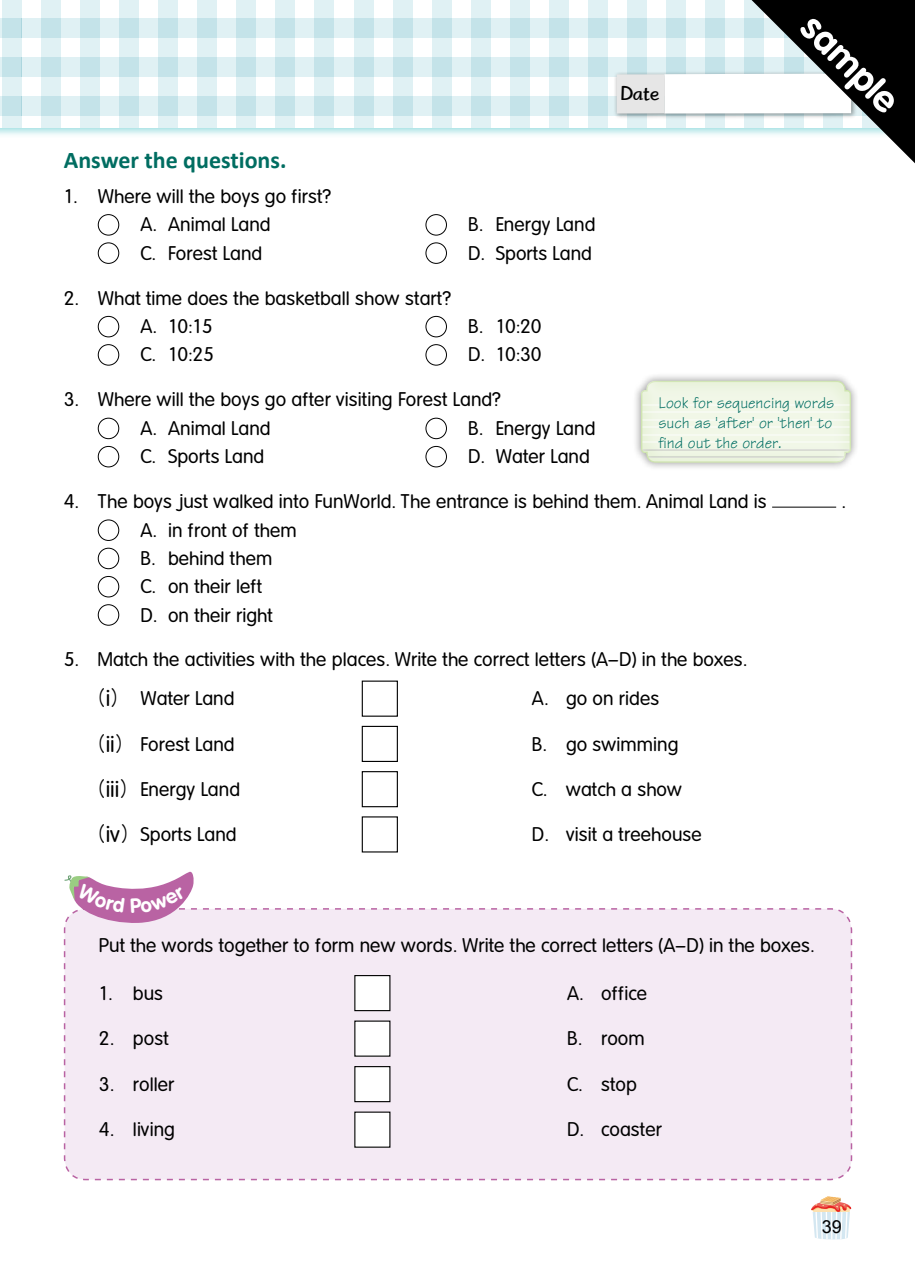
<style>
.page{position:relative;width:915px;height:1263px;background:#fff}
.page>*{position:absolute;margin:0;border:0;box-sizing:border-box;transform-origin:0 0}
.t1{font:700 37.5px "EPHVAG Round";color:#fff}
.t2{font:700 24px "Calibri";color:#006d61}
.t3{font:21px "Highlander Book EPH";color:#000}
.t4{font:300 19.5px/28.7px "EPHVAG Round";color:#000}
.t5{font:18px "Arial";color:#000}
.t6{font:16.5px/19.8px "Tekton";color:#006d61}
.s1{font-family:"EPHVAG Round 2010";font-size:22.5px}
</style>
<div class="page">
<svg style="left:811px;top:1196px;width:40px;height:44px"></svg>
<div style="left:0;top:0;width:914px;height:138px;background:#26b7bc;opacity:.5"></div>
<div style="left:0;top:0;width:914px;height:128px;background:#fff"></div>
<div style="left:2px;top:0;width:19px;height:128px;background:#e0f1f4"></div>
<div style="left:0;top:18px;width:21px;height:19px;background:#c4e3e9"></div>
<div style="left:0;top:57px;width:21px;height:19px;background:#c4e3e9"></div>
<div style="left:0;top:96px;width:21px;height:19px;background:#c4e3e9"></div>
<div style="left:41px;top:0;width:20px;height:128px;background:#e0f1f4"></div>
<div style="left:80px;top:0;width:20px;height:128px;background:#e0f1f4"></div>
<div style="left:119px;top:0;width:20px;height:128px;background:#e0f1f4"></div>
<div style="left:158px;top:0;width:20px;height:128px;background:#e0f1f4"></div>
<div style="left:197px;top:0;width:20px;height:128px;background:#e0f1f4"></div>
<div style="left:236px;top:0;width:20px;height:128px;background:#e0f1f4"></div>
<div style="left:275px;top:0;width:20px;height:128px;background:#e0f1f4"></div>
<div style="left:314px;top:0;width:20px;height:128px;background:#e0f1f4"></div>
<svg style="left:21px;top:18px;width:313px;height:19px;background:#d1e9ee"></svg>
<svg style="left:21px;top:57px;width:313px;height:19px;background:#d1e9ee"></svg>
<svg style="left:21px;top:96px;width:313px;height:19px;background:#d1e9ee"></svg>
<div style="left:353px;top:0;width:20px;height:128px;background:#e0f1f4"></div>
<div style="left:393px;top:0;width:19px;height:128px;background:#e0f1f4"></div>
<div style="left:432px;top:0;width:19px;height:128px;background:#e0f1f4"></div>
<div style="left:471px;top:0;width:19px;height:128px;background:#e0f1f4"></div>
<div style="left:510px;top:0;width:19px;height:128px;background:#e0f1f4"></div>
<div style="left:549px;top:0;width:19px;height:128px;background:#e0f1f4"></div>
<div style="left:588px;top:0;width:19px;height:128px;background:#e0f1f4"></div>
<svg style="left:334px;top:18px;width:282px;height:19px;background:#d2eaee"></svg>
<svg style="left:334px;top:57px;width:282px;height:19px;background:#d2eaee"></svg>
<svg style="left:334px;top:96px;width:279px;height:19px;background:#d1e9ee"></svg>
<div style="left:98px;top:214px;width:21px;height:21px;border:1px solid #000;border-radius:50%"></div>
<div style="left:425px;top:214px;width:21px;height:21px;border:1px solid #000;border-radius:50%"></div>
<div style="left:98px;top:242px;width:21px;height:22px;border:1px solid #000;border-radius:50%"></div>
<div style="left:425px;top:242px;width:21px;height:22px;border:1px solid #000;border-radius:50%"></div>
<div style="left:98px;top:316px;width:21px;height:21px;border:1px solid #000;border-radius:50%"></div>
<div style="left:425px;top:316px;width:21px;height:21px;border:1px solid #000;border-radius:50%"></div>
<div style="left:98px;top:344px;width:21px;height:21px;border:1px solid #000;border-radius:50%"></div>
<div style="left:425px;top:344px;width:21px;height:21px;border:1px solid #000;border-radius:50%"></div>
<div style="left:98px;top:418px;width:21px;height:21px;border:1px solid #000;border-radius:50%"></div>
<div style="left:425px;top:418px;width:21px;height:21px;border:1px solid #000;border-radius:50%"></div>
<div style="left:98px;top:446px;width:21px;height:21px;border:1px solid #000;border-radius:50%"></div>
<div style="left:425px;top:446px;width:21px;height:21px;border:1px solid #000;border-radius:50%"></div>
<hr style="left:771px;top:507px;width:64px;height:1px;background:#000">
<div style="left:98px;top:520px;width:21px;height:21px;border:1px solid #000;border-radius:50%"></div>
<div style="left:98px;top:548px;width:21px;height:21px;border:1px solid #000;border-radius:50%"></div>
<div style="left:98px;top:576px;width:21px;height:21px;border:1px solid #000;border-radius:50%"></div>
<div style="left:98px;top:604px;width:21px;height:22px;border:1px solid #000;border-radius:50%"></div>
<div style="left:361px;top:680px;width:37px;height:37px;border:1px solid #000"></div>
<div style="left:361px;top:726px;width:37px;height:36px;border:1px solid #000"></div>
<div style="left:361px;top:771px;width:37px;height:36px;border:1px solid #000"></div>
<div style="left:361px;top:816px;width:37px;height:36px;border:1px solid #000"></div>
<div style="left:63px;top:908px;width:789px;height:273px;background:#f4eaf4"></div>
<div style="left:355px;top:975px;width:35px;height:35px;background:#fff"></div>
<div style="left:354px;top:975px;width:36px;height:36px;border:1px solid #000"></div>
<div style="left:355px;top:1021px;width:35px;height:35px;background:#fff"></div>
<div style="left:355px;top:1066px;width:35px;height:36px;background:#fff"></div>
<div style="left:354px;top:1066px;width:36px;height:36px;border:1px solid #000"></div>
<div style="left:355px;top:1112px;width:35px;height:35px;background:#fff"></div>
<div style="left:632px;top:372px;width:226px;height:99px;background:#000;opacity:.4"></div>
<div style="left:639px;top:378px;width:213px;height:86px;background:#fff;opacity:.4"></div>
<svg style="left:616px;top:0;width:298px;height:163px"></svg>
<svg style="left:63px;top:871px;width:757px;height:55px"></svg>
<p class="t2" style="left:64px;top:146px;width:224px">Answer the questions.</p>
<p class="t4" style="left:140px;top:182px;width:192px;text-indent:-77px">1. Where will the boys go first?<br>A. Animal Land</p>
<p class="t4" style="left:468px;top:210px;width:129px">B. Energy Land</p>
<p class="t4" style="left:140px;top:238px;width:123px">C. Forest Land</p>
<p class="t4" style="left:468px;top:238px;width:125px">D. Sports Land</p>
<p class="t4" style="left:140px;top:283px;width:312px;text-indent:-77px">2. What time does the basketball show start?<br>A. 10:15</p>
<p class="t4" style="left:468px;top:312px;width:75px">B. 10:20</p>
<p class="t3" style="left:621px;top:82px;width:39px">Date</p>
<h1 class="t1" style="left:822px;top:5px;width:124px;rotate:45deg">sample</h1>
<p class="t4" style="left:140px;top:340px;width:75px">C. 10:25</p>
<p class="t4" style="left:468px;top:340px;width:75px">D. 10:30</p>
<p class="t4" style="left:140px;top:385px;width:362px;text-indent:-77px">3. Where will the boys go after visiting Forest Land?<br>A. Animal Land</p>
<p class="t6" style="left:658px;top:393px;width:177px">Look for sequencing words such as 'after' or 'then' to find out the order.</p>
<p class="t4" style="left:468px;top:414px;width:129px">B. Energy Land</p>
<p class="t4" style="left:140px;top:442px;width:125px">C. Sports Land</p>
<p class="t4" style="left:468px;top:442px;width:123px">D. Water Land</p>
<p class="t4" style="left:64px;top:487px;width:704px">4. The boys just walked into FunWorld. The entrance is behind them. Animal Land is</p>
<p class="t4" style="left:140px;top:516px;width:158px;line-height:28.2px">A. in front of them<br>B. behind them<br>C. on their left<br>D. on their right</p>
<p class="t4" style="left:98px;top:640px;width:650px;line-height:39px;text-indent:-34px">5. Match the activities with the places. Write the correct letters (A–D) in the boxes. <span class="s1">(i)</span> Water Land</p>
<p class="t4" style="left:532px;top:684px;width:129px">A. go on rides</p>
<p class="t4" style="left:841px;top:487px;width:6px">.</p>
<p class="t4" style="left:98px;top:729px;width:138px"><span class="s1">(ii)</span> Forest Land</p>
<p class="t4" style="left:532px;top:729px;width:148px">B. go swimming</p>
<p class="t4" style="left:98px;top:775px;width:144px"><span class="s1">(iii)</span> Energy Land</p>
<p class="t4" style="left:532px;top:775px;width:152px">C. watch a show</p>
<p class="t4" style="left:98px;top:820px;width:140px"><span class="s1">(iv)</span> Sports Land</p>
<p class="t4" style="left:532px;top:820px;width:171px">D. visit a treehouse</p>
<p class="t4" style="left:99px;top:931px;width:716px">Put the words together to form new words. Write the correct letters (A–D) in the boxes.</p>
<p class="t4" style="left:99px;top:978px;width:66px">1. bus</p>
<p class="t4" style="left:567px;top:979px;width:81px">A. office</p>
<p class="t4" style="left:99px;top:1024px;width:71px">2. post</p>
<p class="t4" style="left:567px;top:1024px;width:79px">B. room</p>
<p class="t4" style="left:99px;top:1070px;width:77px">3. roller</p>
<p class="t4" style="left:567px;top:1070px;width:71px">C. stop</p>
<p class="t4" style="left:99px;top:1115px;width:78px">4. living</p>
<p class="t4" style="left:567px;top:1115px;width:96px">D. coaster</p>
<p class="t5" style="left:821px;top:1215px;width:22px">39</p>
</div>
